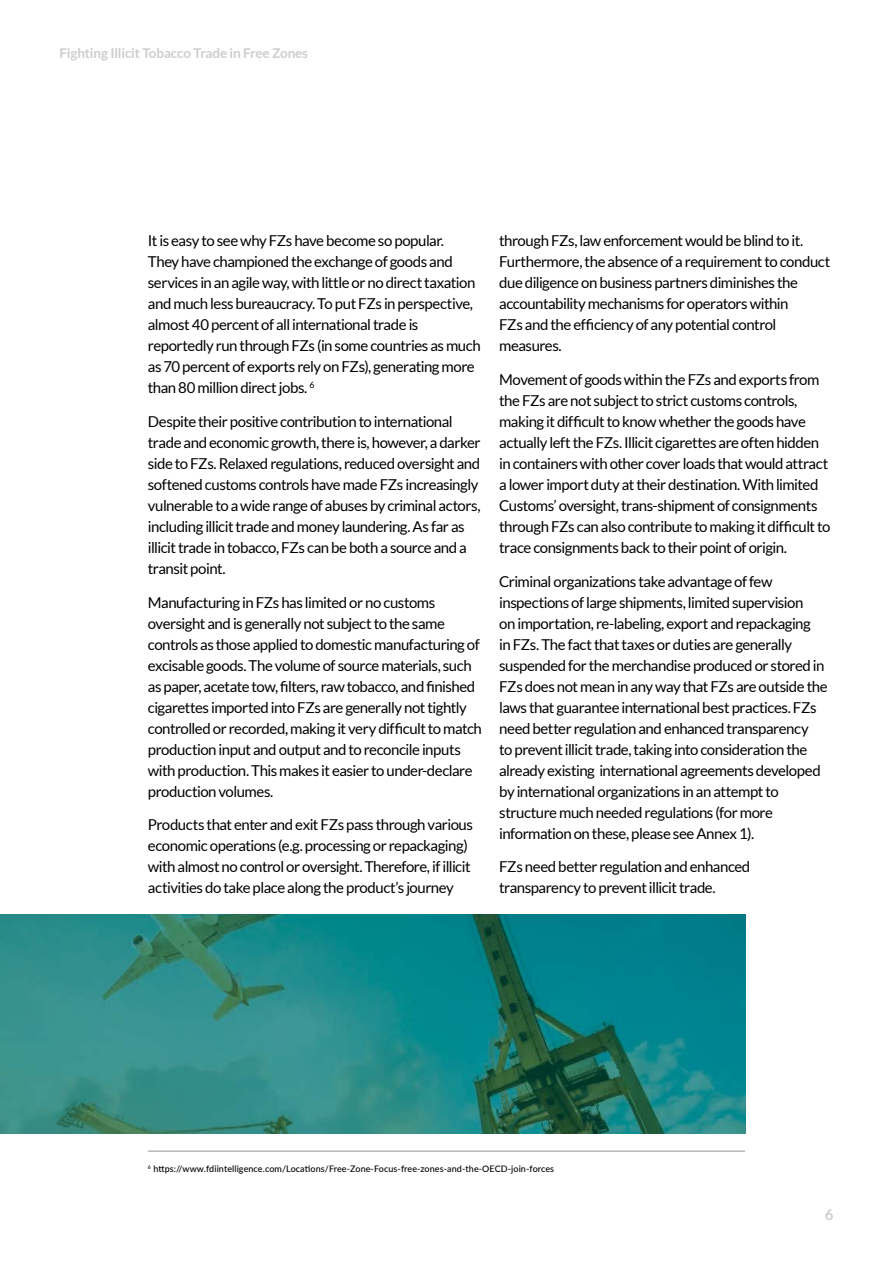
<style>
.page{position:relative;width:893px;height:1263px;background:#fff}
.page>*{position:absolute;margin:0;border:0;box-sizing:border-box;transform-origin:0 0}
.t1{font:15px/21px "Lato";letter-spacing:-.035em;color:#000}
.t2{font:700 15px "Lato";color:#cccecf}
.t3{font:700 13.5px "Lato";letter-spacing:-.01em;color:#cccecf}
.t4{font:500 9px "Lato";letter-spacing:.01em;color:#000005}
</style>
<div class="page">
<img style="left:0;top:914px;width:745px;height:220px">
<hr style="left:148px;top:1151px;width:597px;height:1px;background:#92979a">
<p class="t3" style="left:60px;top:45px;width:250px">Fighting Illicit Tobacco Trade in Free Zones</p>
<p class="t1" style="left:148px;top:230px;width:334px">It is easy to see why FZs have become so popular.<br>They have championed the exchange of goods and services in an agile way, with little or no direct taxation and much less bureaucracy. To put FZs in perspective, almost 40 percent of all international trade is reportedly run through FZs (in some countries as much as 70 percent of exports rely on FZs), generating more than 80 million direct jobs. <sup>6</sup></p>
<p class="t1" style="left:148px;top:411px;width:334px">Despite their positive contribution to international trade and economic growth, there is, however, a darker side to FZs. Relaxed regulations, reduced oversight and softened customs controls have made FZs increasingly vulnerable to a wide range of abuses by criminal actors, including illicit trade and money laundering. As far as illicit trade in tobacco, FZs can be both a source and a transit point.</p>
<p class="t1" style="left:148px;top:591px;width:335px">Manufacturing in FZs has limited or no customs oversight and is generally not subject to the same controls as those applied to domestic manufacturing of excisable goods. The volume of source materials, such as paper, acetate tow, filters, raw tobacco, and finished cigarettes imported into FZs are generally not tightly controlled or recorded, making it very difficult to match production input and output and to reconcile inputs with production. This makes it easier to under-declare production volumes.</p>
<p class="t1" style="left:148px;top:814px;width:327px">Products that enter and exit FZs pass through various economic operations (e.g. processing or repackaging) with almost no control or oversight. Therefore, if illicit activities do take place along the product’s journey</p>
<p class="t1" style="left:499px;top:230px;width:333px">through FZs, law enforcement would be blind to it.<br>Furthermore, the absence of a requirement to conduct due diligence on business partners diminishes the accountability mechanisms for operators within<br>FZs and the efficiency of any potential control measures.</p>
<p class="t1" style="left:499px;top:369px;width:333px">Movement of goods within the FZs and exports from the FZs are not subject to strict customs controls, making it difficult to know whether the goods have actually left the FZs. Illicit cigarettes are often hidden in containers with other cover loads that would attract a lower import duty at their destination. With limited Customs’ oversight, trans-shipment of consignments through FZs can also contribute to making it difficult to trace consignments back to their point of origin.</p>
<p class="t1" style="left:499px;top:570px;width:330px">Criminal organizations take advantage of few inspections of large shipments, limited supervision<br>on importation, re-labeling, export and repackaging<br>in FZs. The fact that taxes or duties are generally suspended for the merchandise produced or stored in FZs does not mean in any way that FZs are outside the laws that guarantee international best practices. FZs need better regulation and enhanced transparency<br>to prevent illicit trade, taking into consideration the already existing international agreements developed by international organizations in an attempt to structure much needed regulations (for more information on these, please see Annex 1).</p>
<p class="t1" style="left:499px;top:856px;width:253px">FZs need better regulation and enhanced transparency to prevent illicit trade.</p>
<p class="t4" style="left:148px;top:1162px;width:408px"><sup>6</sup> https://www.fdiintelligence.com/Locations/Free-Zone-Focus-free-zones-and-the-OECD-join-forces</p>
<p class="t2" style="left:825px;top:1206px;width:10px">6</p>
</div>
